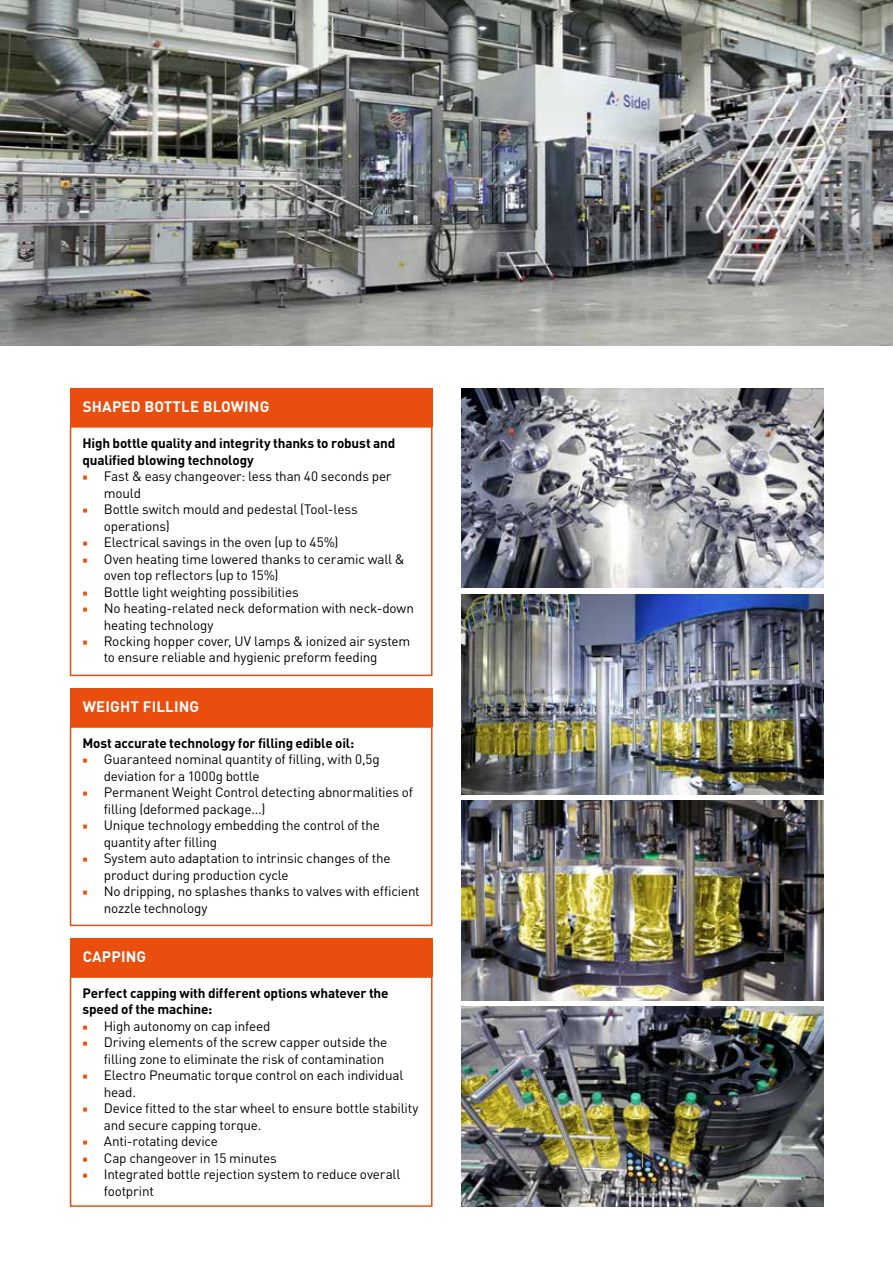
<style>
.page{position:relative;width:893px;height:1263px;background:#fff}
.page>*{position:absolute;margin:0;border:0;box-sizing:border-box;transform-origin:0 0}
.t1{font:700 15px "DINOT";letter-spacing:.01em;color:#fff}
.t2{font:13.5px/16.5px "DINOT";letter-spacing:-.015em;color:#000}
.t3{font:700 13.5px/16.5px "DINOT";letter-spacing:-.01em;color:#000}
.s1{font-family:"Minion Pro";color:#e94e0f}
</style>
<div class="page">
<div style="left:70px;top:426px;width:363px;height:250px;border:2px solid #e94e0f"></div>
<div style="left:70px;top:976px;width:363px;height:231px;border:2px solid #e94e0f"></div>
<div style="left:70px;top:726px;width:363px;height:200px;border:2px solid #e94e0f"></div>
<div style="left:70px;top:388px;width:363px;height:39px;background:#e94e0f"></div>
<div style="left:70px;top:938px;width:363px;height:39px;background:#e94e0f"></div>
<div style="left:70px;top:688px;width:363px;height:39px;background:#e94e0f"></div>
<img style="left:0;top:0;width:893px;height:345px">
<img style="left:461px;top:388px;width:362px;height:200px">
<img style="left:461px;top:594px;width:362px;height:200px">
<img style="left:461px;top:800px;width:362px;height:200px">
<img style="left:461px;top:1006px;width:362px;height:200px">
<p class="t1" style="left:83px;top:397px;width:188px">SHAPED BOTTLE BLOWING</p>
<p class="t3" style="left:83px;top:434px;width:314px">High bottle quality and integrity thanks to robust and qualified blowing technology</p>
<p class="t2" style="left:104px;top:468px;width:289px;text-indent:-21px"><span class="s1">■</span> Fast &amp; easy changeover: less than 40 seconds per mould</p>
<p class="t2" style="left:104px;top:501px;width:256px;text-indent:-21px"><span class="s1">■</span> Bottle switch mould and pedestal (Tool-less operations)</p>
<p class="t2" style="left:83px;top:534px;width:257px"><span class="s1">■</span> Electrical savings in the oven (up to 45%)</p>
<p class="t2" style="left:104px;top:550px;width:303px;text-indent:-21px"><span class="s1">■</span> Oven heating time lowered thanks to ceramic wall &amp; oven top reflectors (up to 15%)</p>
<p class="t2" style="left:83px;top:583px;width:218px"><span class="s1">■</span> Bottle light weighting possibilities</p>
<p class="t2" style="left:104px;top:600px;width:312px;text-indent:-21px"><span class="s1">■</span> No heating-related neck deformation with neck-down heating technology</p>
<p class="t2" style="left:104px;top:633px;width:308px;text-indent:-21px"><span class="s1">■</span> Rocking hopper cover, UV lamps &amp; ionized air system to ensure reliable and hygienic preform feeding</p>
<p class="t1" style="left:83px;top:697px;width:118px">WEIGHT FILLING</p>
<p class="t3" style="left:83px;top:734px;width:273px">Most accurate technology for filling edible oil:</p>
<p class="t2" style="left:104px;top:751px;width:278px;text-indent:-21px"><span class="s1">■</span> Guaranteed nominal quantity of filling, with 0,5g deviation for a 1000g bottle</p>
<p class="t2" style="left:104px;top:784px;width:311px;text-indent:-21px"><span class="s1">■</span> Permanent Weight Control detecting abnormalities of filling (deformed package...)</p>
<p class="t2" style="left:104px;top:817px;width:278px;text-indent:-21px"><span class="s1">■</span> Unique technology embedding the control of the quantity after filling</p>
<p class="t2" style="left:104px;top:850px;width:288px;text-indent:-21px"><span class="s1">■</span> System auto adaptation to intrinsic changes of the product during production cycle</p>
<p class="t2" style="left:104px;top:883px;width:317px;text-indent:-21px"><span class="s1">■</span> No dripping, no splashes thanks to valves with efficient nozzle technology</p>
<p class="t1" style="left:83px;top:947px;width:65px">CAPPING</p>
<p class="t3" style="left:83px;top:984px;width:308px">Perfect capping with different options whatever the speed of the machine:</p>
<p class="t2" style="left:83px;top:1017px;width:189px"><span class="s1">■</span> High autonomy on cap infeed</p>
<p class="t2" style="left:83px;top:1034px;width:306px;text-align:right"><span class="s1">■</span> Driving elements of the screw capper outside the filling zone to eliminate the risk of contamination</p>
<p class="t2" style="left:104px;top:1067px;width:301px;text-indent:-21px"><span class="s1">■</span> Electro Pneumatic torque control on each individual head.</p>
<p class="t2" style="left:104px;top:1100px;width:316px;text-indent:-21px"><span class="s1">■</span> Device fitted to the star wheel to ensure bottle stability and secure capping torque.</p>
<p class="t2" style="left:83px;top:1133px;width:137px"><span class="s1">■</span> Anti-rotating device</p>
<p class="t2" style="left:83px;top:1149px;width:196px"><span class="s1">■</span> Cap changeover in 15 minutes</p>
<p class="t2" style="left:104px;top:1166px;width:298px;text-indent:-21px"><span class="s1">■</span> Integrated bottle rejection system to reduce overall footprint</p>
</div>
